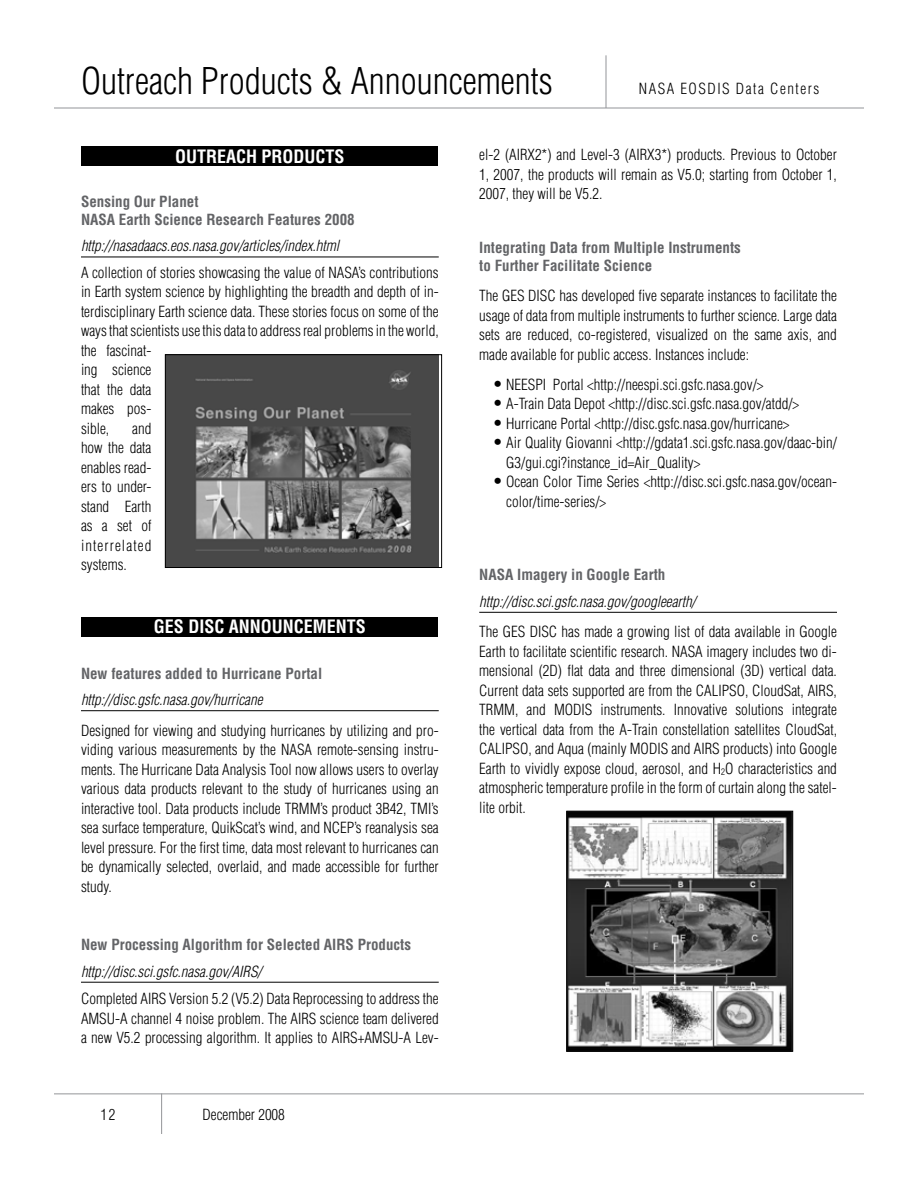
<style>
.page{position:relative;width:918px;height:1188px;background:#fff}
.page>*{position:absolute;margin:0;border:0;box-sizing:border-box;transform-origin:0 0}
.t1{font:300 condensed 36px "Helvetica";color:#000}
.t2{font:700 condensed 18px "Helvetica";color:#fff}
.t3{font:300 condensed 15px/19.5px "Helvetica";color:#000;text-align:justify}
.t4{font:700 condensed 15px/18px "Helvetica";color:#636467}
.t5{font:italic 300 condensed 15px "Helvetica";color:#000}
.t6{font:300 condensed 15px "Helvetica";letter-spacing:.1em;color:#000}
.s1{font-size:16.5px}
</style>
<div class="page">
<hr style="left:54px;top:108px;width:810px;height:1px;background:#939598">
<hr style="left:54px;top:1094px;width:810px;height:1px;background:#939598">
<hr style="left:161px;top:1094px;width:1px;height:40px;background:#939598">
<hr style="left:606px;top:55px;width:1px;height:53px;background:#939598">
<div style="left:81px;top:146px;width:357px;height:20px;background:#000"></div>
<div style="left:81px;top:617px;width:357px;height:20px;background:#000"></div>
<img style="left:167px;top:356px;width:272px;height:210px">
<div style="left:165px;top:354px;width:277px;height:214px;border:1px solid #000"></div>
<hr style="left:81px;top:257px;width:358px;height:1px;background:#000">
<hr style="left:81px;top:710px;width:358px;height:1px;background:#000">
<hr style="left:81px;top:982px;width:358px;height:1px;background:#000">
<hr style="left:479px;top:612px;width:358px;height:1px;background:#000">
<img style="left:569px;top:813px;width:222px;height:236px">
<div style="left:567px;top:811px;width:226px;height:240px;border:1px solid #000"></div>
<h1 class="t1" style="left:81px;top:59px;width:473px">Outreach Products &amp; Announcements</h1>
<p class="t6" style="left:639px;top:80px;width:182px">NASA EOSDIS Data Centers</p>
<p class="t2" style="left:175px;top:145px;width:171px">Outreach Products</p>
<p class="t4" style="left:81px;top:193px;width:275px">Sensing Our Planet<br>NASA Earth Science Research Features 2008</p>
<p class="t5" style="left:81px;top:237px;width:260px">http://nasadaacs.eos.nasa.gov/articles/index.html</p>
<p class="t3" style="left:81px;top:262px;width:359px;text-align:left">A collection of stories showcasing the value of NASA’s contributions in Earth system science by highlighting the breadth and depth of in&shy;terdisciplinary Earth science data. These stories focus on some of the ways that scientists use this data to address real problems in the world, the fascinat-<br>ing science<br>that the data<br>makes pos-<br>sible,</p>
<p class="t3" style="left:81px;top:418px;width:72px;text-indent:51px">and how the data enables read&shy;ers to under&shy;stand Earth as a set of interrelated systems.</p>
<p class="t2" style="left:154px;top:615px;width:214px">GES DISC Announcements</p>
<p class="t4" style="left:81px;top:664px;width:243px">New features added to Hurricane Portal</p>
<p class="t5" style="left:81px;top:690px;width:183px">http://disc.gsfc.nasa.gov/hurricane</p>
<p class="t3" style="left:81px;top:721px;width:359px">Designed for viewing and studying hurricanes by utilizing and pro&shy;viding various measurements by the NASA remote-sensing instru&shy;ments. The Hurricane Data Analysis Tool now allows users to overlay various data products relevant to the study of hurricanes using an interactive tool. Data products include TRMM’s product 3B42, TMI’s sea surface temperature, QuikScat’s wind, and NCEP’s reanalysis sea level pressure. For the first time, data most relevant to hurricanes can be dynamically selected, overlaid, and made accessible for further study.</p>
<p class="t4" style="left:81px;top:936px;width:332px">New Processing Algorithm for Selected AIRS Products</p>
<p class="t5" style="left:81px;top:962px;width:182px">http://disc.sci.gsfc.nasa.gov/AIRS/</p>
<p class="t3" style="left:81px;top:989px;width:359px">Completed AIRS Version 5.2 (V5.2) Data Reprocessing to address the AMSU-A channel 4 noise problem. The AIRS science team delivered a new V5.2 processing algorithm. It applies to AIRS+AMSU-A Lev-</p>
<p class="t3" style="left:101px;top:1104px;width:16px">12</p>
<p class="t3" style="left:202px;top:1104px;width:84px">December 2008</p>
<p class="t3" style="left:479px;top:145px;width:359px">el-2 (AIRX2*) and Level-3 (AIRX3*) products. Previous to October 1, 2007, the products will remain as V5.0; starting from October 1, 2007, they will be V5.2.</p>
<p class="t4" style="left:479px;top:239px;width:263px">Integrating Data from Multiple Instruments to Further Facilitate Science</p>
<p class="t3" style="left:479px;top:286px;width:359px">The GES DISC has developed five separate instances to facilitate the usage of data from multiple instruments to further science. Large data sets are reduced, co-registered, visualized on the same axis, and made available for public access. Instances include:</p>
<p class="t3" style="left:493px;top:375px;width:272px"><span class="s1">•</span> NEESPI Portal &lt;http://neespi.sci.gsfc.nasa.gov/&gt;</p>
<p class="t3" style="left:493px;top:394px;width:308px"><span class="s1">•</span> A-Train Data Depot &lt;http://disc.sci.gsfc.nasa.gov/atdd/&gt;</p>
<p class="t3" style="left:493px;top:414px;width:298px"><span class="s1">•</span> Hurricane Portal &lt;http://disc.gsfc.nasa.gov/hurricane&gt;</p>
<p class="t3" style="left:506px;top:433px;width:332px;text-indent:-14px"><span class="s1">•</span> Air Quality Giovanni &lt;http://gdata1.sci.gsfc.nasa.gov/daac-bin/<br>G3/gui.cgi?instance_id=Air_Quality&gt;</p>
<p class="t3" style="left:506px;top:472px;width:332px;text-indent:-14px"><span class="s1">•</span> Ocean Color Time Series &lt;http://disc.sci.gsfc.nasa.gov/ocean&shy;color/time-series/&gt;</p>
<p class="t4" style="left:479px;top:566px;width:188px">NASA Imagery in Google Earth</p>
<p class="t5" style="left:479px;top:592px;width:218px">http://disc.sci.gsfc.nasa.gov/googleearth/</p>
<p class="t3" style="left:479px;top:622px;width:359px">The GES DISC has made a growing list of data available in Google Earth to facilitate scientific research. NASA imagery includes two di&shy;mensional (2D) flat data and three dimensional (3D) vertical data.<br>Current data sets supported are from the CALIPSO, CloudSat, AIRS, TRMM, and MODIS instruments. Innovative solutions integrate the vertical data from the A-Train constellation satellites CloudSat, CALIPSO, and Aqua (mainly MODIS and AIRS products) into Google Earth to vividly expose cloud, aerosol, and H<sub>2</sub>O characteristics and atmospheric temperature profile in the form of curtain along the satel&shy;lite orbit.</p>
</div>
